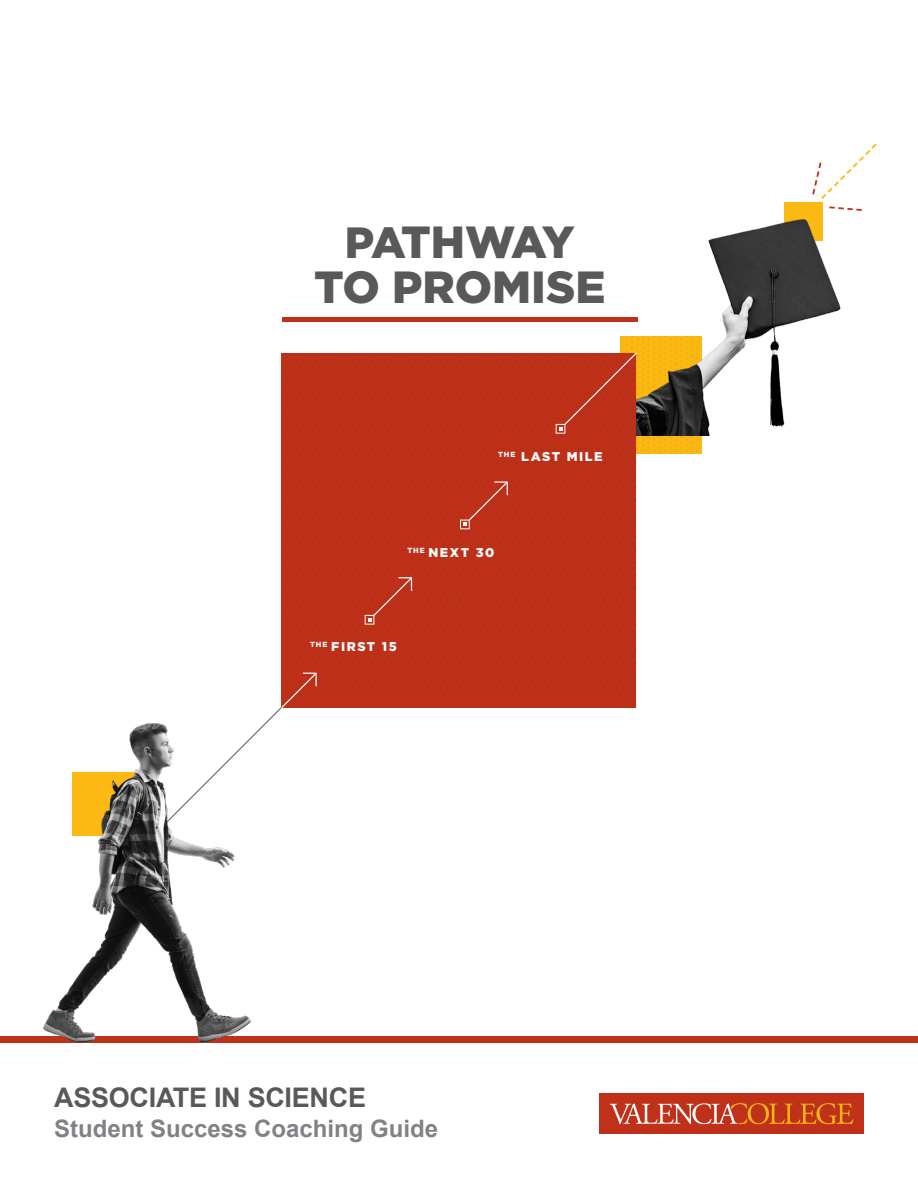
<style>
.page{position:relative;width:918px;height:1188px;background:#fff}
.page>*{position:absolute;margin:0;border:0;box-sizing:border-box;transform-origin:0 0}
.t1{font:900 45px/45px "Gotham";color:#58595b;text-align:center}
.t2{font:700 27px "Arial";letter-spacing:-.01em;color:#58595b}
.t3{font:700 24px "Arial";color:#808285}
.t4{font:900 12.75px "Gotham";letter-spacing:.12em;color:#fff}
.s1{font-size:43.65px}
</style>
<div class="page">
<hr style="left:282px;top:318px;width:356px;height:4px;background:#c0311a">
<svg style="left:812px;top:143px;width:65px;height:49px"></svg>
<img style="left:620px;top:337px;width:82px;height:117px">
<img style="left:626px;top:192px;width:236px;height:244px">
<svg style="left:254px;top:668px;width:67px;height:68px"></svg>
<div style="left:0;top:1036px;width:918px;height:7px;background:#c0311a"></div>
<div style="left:600px;top:1094px;width:264px;height:40px;background:#c0311a"></div>
<svg style="left:610px;top:1103px;width:243px;height:21px"></svg>
<img style="left:43px;top:723px;width:211px;height:320px">
<div style="left:282px;top:353px;width:356px;height:354px;background:#bf3019"></div>
<h1 class="t1" style="left:314px;top:219px;width:293px"><span class="s1">PA</span>THWAY<br>TO PROMISE</h1>
<p class="t4" style="left:498px;top:447px;width:106px"><sup>THE</sup> LAST MILE</p>
<p class="t4" style="left:407px;top:543px;width:89px"><sup>THE</sup> NEXT 30</p>
<p class="t4" style="left:310px;top:638px;width:88px"><sup>THE</sup> FIRST 15</p>
<h2 class="t2" style="left:54px;top:1079px;width:313px">ASSOCIATE IN SCIENCE</h2>
<h3 class="t3" style="left:54px;top:1111px;width:386px">Student Success Coaching Guide</h3>
</div>
